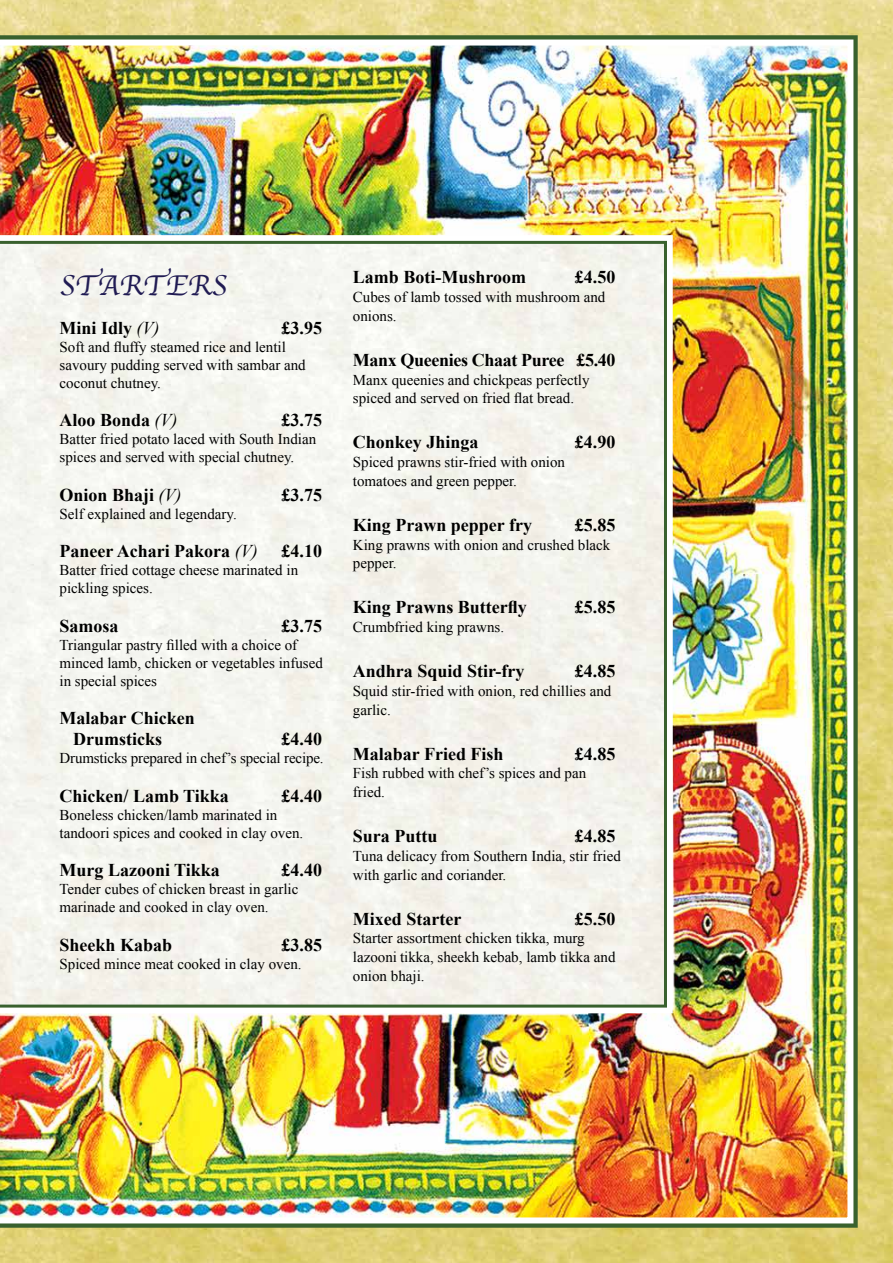
<style>
.page{position:relative;width:893px;height:1263px;background:#fff}
.page>*{position:absolute;margin:0;border:0;box-sizing:border-box;transform-origin:0 0}
.t1{font:30px "Apple Chancery";color:#201b53}
.t2{font:700 18px/21px "Times New Roman";color:#000}
.t3{font:700 18px "Times New Roman";letter-spacing:-.02em;color:#000}
.t4{font:15px/18.8px "Times New Roman";color:#000}
.s1{font-weight:400;font-style:italic}
</style>
<div class="page">
<img style="left:0;top:0;width:893px;height:1263px">
<img style="left:0;top:40px;width:853px;height:1183px">
<svg style="left:0;top:235px;width:673px;height:778px"></svg>
<svg style="left:0;top:241px;width:667px;height:766px"></svg>
<h1 class="t1" style="left:60px;top:261px;width:169px">STARTERS</h1>
<p class="t2" style="left:60px;top:317px;width:102px">Mini Idly <span class="s1">(V)</span></p>
<p class="t2" style="left:282px;top:317px;width:42px">£3.95</p>
<p class="t4" style="left:60px;top:337px;width:248px;line-height:18px">Soft and fluffy steamed rice and lentil savoury pudding served with sambar and coconut chutney.</p>
<p class="t2" style="left:60px;top:409px;width:120px">Aloo Bonda <span class="s1">(V)</span></p>
<p class="t2" style="left:282px;top:409px;width:42px">£3.75</p>
<p class="t4" style="left:60px;top:430px;width:258px;line-height:18px">Batter fried potato laced with South Indian spices and served with special chutney.</p>
<p class="t2" style="left:60px;top:484px;width:124px">Onion Bhaji <span class="s1">(V)</span></p>
<p class="t2" style="left:282px;top:484px;width:42px">£3.75</p>
<p class="t4" style="left:60px;top:504px;width:179px">Self explained and legendary.</p>
<p class="t2" style="left:60px;top:541px;width:200px">Paneer Achari Pakora <span class="s1">(V)</span></p>
<p class="t2" style="left:282px;top:541px;width:42px">£4.10</p>
<p class="t4" style="left:60px;top:561px;width:240px;line-height:18px">Batter fried cottage cheese marinated in pickling spices.</p>
<p class="t2" style="left:60px;top:615px;width:61px">Samosa</p>
<p class="t2" style="left:282px;top:615px;width:42px">£3.75</p>
<p class="t4" style="left:60px;top:636px;width:265px;line-height:18px">Triangular pastry filled with a choice of minced lamb, chicken or vegetables infused in special spices</p>
<p class="t2" style="left:73px;top:707px;width:123px;text-indent:-14px">Malabar Chicken<br>Drumsticks</p>
<p class="t2" style="left:282px;top:728px;width:42px">£4.40</p>
<p class="t4" style="left:60px;top:748px;width:266px">Drumsticks prepared in chef’s special recipe.</p>
<p class="t2" style="left:60px;top:785px;width:171px">Chicken/ Lamb Tikka</p>
<p class="t2" style="left:282px;top:785px;width:42px">£4.40</p>
<p class="t4" style="left:60px;top:805px;width:245px;line-height:18px">Boneless chicken/lamb marinated in tandoori spices and cooked in clay oven.</p>
<p class="t2" style="left:60px;top:859px;width:162px">Murg Lazooni Tikka</p>
<p class="t2" style="left:282px;top:859px;width:42px">£4.40</p>
<p class="t4" style="left:60px;top:880px;width:240px;line-height:18px">Tender cubes of chicken breast in garlic marinade and cooked in clay oven.</p>
<p class="t2" style="left:60px;top:934px;width:114px">Sheekh Kabab</p>
<p class="t2" style="left:282px;top:934px;width:42px">£3.85</p>
<p class="t4" style="left:60px;top:954px;width:244px">Spiced mince meat cooked in clay oven.</p>
<p class="t2" style="left:353px;top:267px;width:175px">Lamb Boti-Mushroom</p>
<p class="t2" style="left:575px;top:267px;width:42px">£4.50</p>
<p class="t4" style="left:353px;top:287px;width:254px">Cubes of lamb tossed with mushroom and onions.</p>
<p class="t3" style="left:353px;top:349px;width:264px">Manx Queenies Chaat Puree £5.40</p>
<p class="t4" style="left:353px;top:370px;width:238px">Manx queenies and chickpeas perfectly spiced and served on fried flat bread.</p>
<p class="t2" style="left:353px;top:432px;width:127px">Chonkey Jhinga</p>
<p class="t2" style="left:575px;top:432px;width:42px">£4.90</p>
<p class="t4" style="left:353px;top:452px;width:214px">Spiced prawns stir-fried with onion tomatoes and green pepper.</p>
<p class="t2" style="left:353px;top:514px;width:181px">King Prawn pepper fry</p>
<p class="t2" style="left:575px;top:514px;width:42px">£5.85</p>
<p class="t4" style="left:353px;top:535px;width:259px">King prawns with onion and crushed black pepper.</p>
<p class="t2" style="left:353px;top:597px;width:176px">King Prawns Butterfly</p>
<p class="t2" style="left:575px;top:597px;width:42px">£5.85</p>
<p class="t4" style="left:353px;top:617px;width:153px">Crumbfried king prawns.</p>
<p class="t2" style="left:353px;top:660px;width:173px">Andhra Squid Stir-fry</p>
<p class="t2" style="left:575px;top:660px;width:42px">£4.85</p>
<p class="t4" style="left:353px;top:681px;width:260px">Squid stir-fried with onion, red chillies and garlic.</p>
<p class="t2" style="left:353px;top:743px;width:152px">Malabar Fried Fish</p>
<p class="t2" style="left:575px;top:743px;width:42px">£4.85</p>
<p class="t4" style="left:353px;top:764px;width:235px">Fish rubbed with chef’s spices and pan fried.</p>
<p class="t2" style="left:353px;top:825px;width:86px">Sura Puttu</p>
<p class="t2" style="left:575px;top:825px;width:42px">£4.85</p>
<p class="t4" style="left:353px;top:846px;width:269px">Tuna delicacy from Southern India, stir fried with garlic and coriander.</p>
<p class="t2" style="left:353px;top:908px;width:110px">Mixed Starter</p>
<p class="t2" style="left:575px;top:908px;width:42px">£5.50</p>
<p class="t4" style="left:353px;top:929px;width:264px">Starter assortment chicken tikka, murg lazooni tikka, sheekh kebab, lamb tikka and onion bhaji.</p>
</div>
